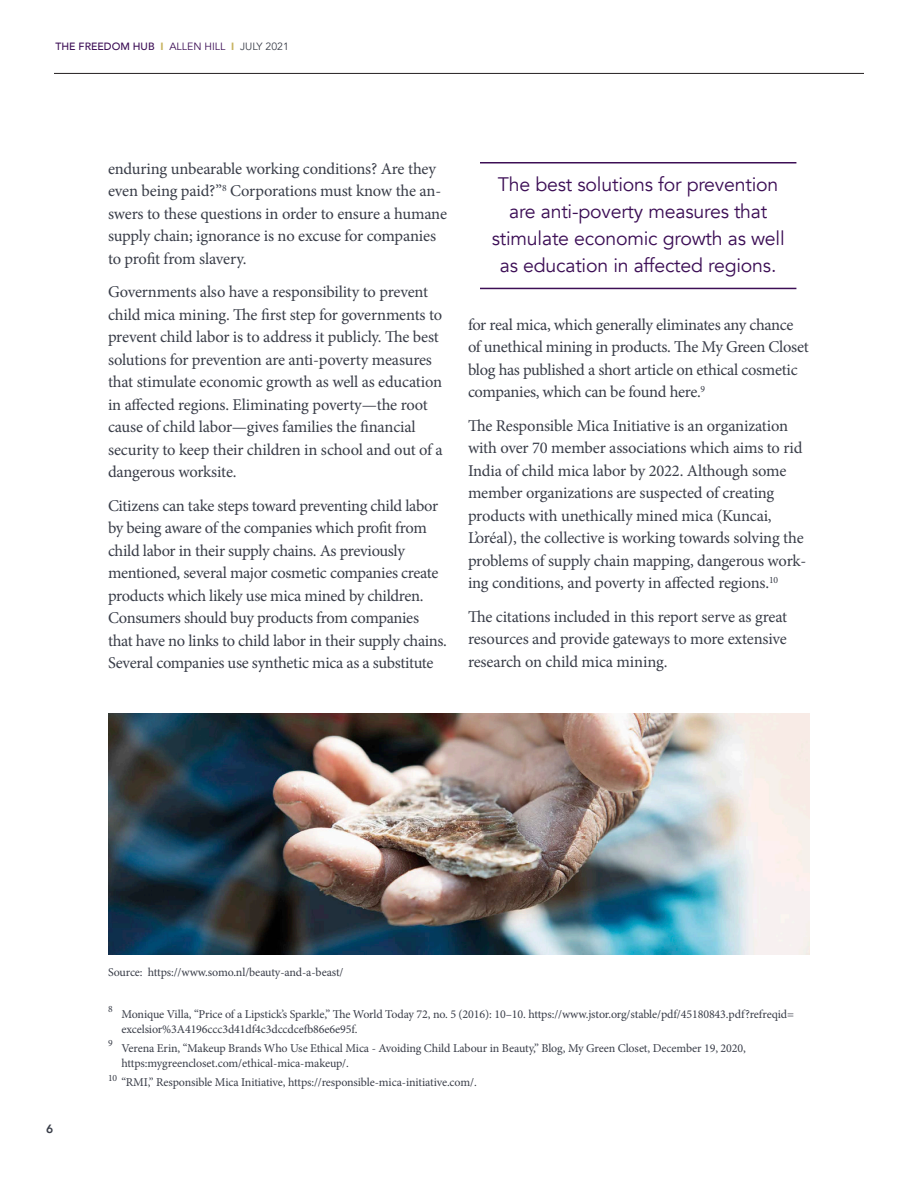
<style>
.page{position:relative;width:918px;height:1188px;background:#fff}
.page>*{position:absolute;margin:0;border:0;box-sizing:border-box;transform-origin:0 0}
.body_text_sarah{font:19.5px/27px "Avenir";letter-spacing:-.01em;color:#3c0e55;text-align:center}
.body_text_sarah-2{font:16.5px/22.5px "Minion Pro";letter-spacing:-.015em;color:#393d48}
.body_text_sarah-3{font:12px/15px "Minion Pro";letter-spacing:-.01em;color:#393d48}
.t1{font:800 12px "Avenir";color:#393d48}
.t2{font:500 10.5px "Avenir";color:#3c0e55}
.body_text_sarah-4{font:9.6px "Minion Pro";color:#393d48}
.s1{font-weight:900;color:#c8b462}
.s2{font-weight:400}
.s3{font-weight:400;color:#393d48}
</style>
<div class="page">
<hr style="left:54px;top:73px;width:810px;height:1px;background:#231f20">
<img style="left:108px;top:714px;width:702px;height:240px">
<hr style="left:480px;top:162px;width:316px;height:2px;background:#3c0e55">
<hr style="left:480px;top:288px;width:316px;height:1px;background:#3c0e55">
<p class="t2" style="left:56px;top:38px;width:235px">THE FREEDOM HUB <span class="s1">I</span> <span class="s2">ALLEN HILL</span> <span class="s1">I</span> <span class="s3">JULY 2021</span></p>
<p class="body_text_sarah-2" style="left:108px;top:158px;width:341px">enduring unbearable working conditions? Are they even being paid?”<sup>8</sup> Corporations must know the an&shy;swers to these questions in order to ensure a humane supply chain; ignorance is no excuse for companies to profit from slavery.</p>
<p class="body_text_sarah-2" style="left:108px;top:281px;width:336px">Governments also have a responsibility to prevent child mica mining. The first step for governments to prevent child labor is to address it publicly. The best solutions for prevention are anti-poverty measures that stimulate economic growth as well as education in affected regions. Eliminating poverty—the root cause of child labor—gives families the financial security to keep their children in school and out of a dangerous worksite.</p>
<p class="body_text_sarah-2" style="left:108px;top:494px;width:340px">Citizens can take steps toward preventing child labor by being aware of the companies which profit from child labor in their supply chains. As previously mentioned, several major cosmetic companies create products which likely use mica mined by children.<br>Consumers should buy products from companies that have no links to child labor in their supply chains.<br>Several companies use synthetic mica as a substitute</p>
<p class="body_text_sarah" style="left:492px;top:171px;width:295px">The best solutions for prevention are anti-poverty measures that stimulate economic growth as well as education in affected regions.</p>
<p class="body_text_sarah-2" style="left:468px;top:314px;width:342px">for real mica, which generally eliminates any chance of unethical mining in products. The My Green Closet blog has published a short article on ethical cosmetic companies, which can be found here.<sup>9</sup></p>
<p class="body_text_sarah-2" style="left:468px;top:414px;width:340px">The Responsible Mica Initiative is an organization with over 70 member associations which aims to rid India of child mica labor by 2022. Although some member organizations are suspected of creating products with unethically mined mica (Kuncai, L’oréal), the collective is working towards solving the problems of supply chain mapping, dangerous work&shy;ing conditions, and poverty in affected regions.<sup>10</sup></p>
<p class="body_text_sarah-2" style="left:468px;top:605px;width:321px;text-align:justify">The citations included in this report serve as great resources and provide gateways to more extensive research on child mica mining.</p>
<p class="body_text_sarah-3" style="left:108px;top:965px;width:237px">Source: https://www.somo.nl/beauty-and-a-beast/</p>
<p class="t1" style="left:46px;top:1120px;width:9px">6</p>
<p class="body_text_sarah-4" style="left:108px;top:1003px;width:6px">8</p>
<p class="body_text_sarah-3" style="left:122px;top:1006px;width:674px">Monique Villa, “Price of a Lipstick’s Sparkle,” The World Today 72, no. 5 (2016): 10–10. https://www.jstor.org/stable/pdf/45180843.pdf?refreqid= excelsior%3A4196ccc3d41df4c3dccdcefb86e6e95f.</p>
<p class="body_text_sarah-4" style="left:108px;top:1037px;width:6px">9</p>
<p class="body_text_sarah-3" style="left:122px;top:1041px;width:626px">Verena Erin, “Makeup Brands Who Use Ethical Mica - Avoiding Child Labour in Beauty,” Blog, My Green Closet, December 19, 2020, https:mygreencloset.com/ethical-mica-makeup/.</p>
<p class="body_text_sarah-4" style="left:108px;top:1071px;width:11px">10</p>
<p class="body_text_sarah-3" style="left:122px;top:1075px;width:357px">“RMI,” Responsible Mica Initiative, https://responsible-mica-initiative.com/.</p>
</div>
